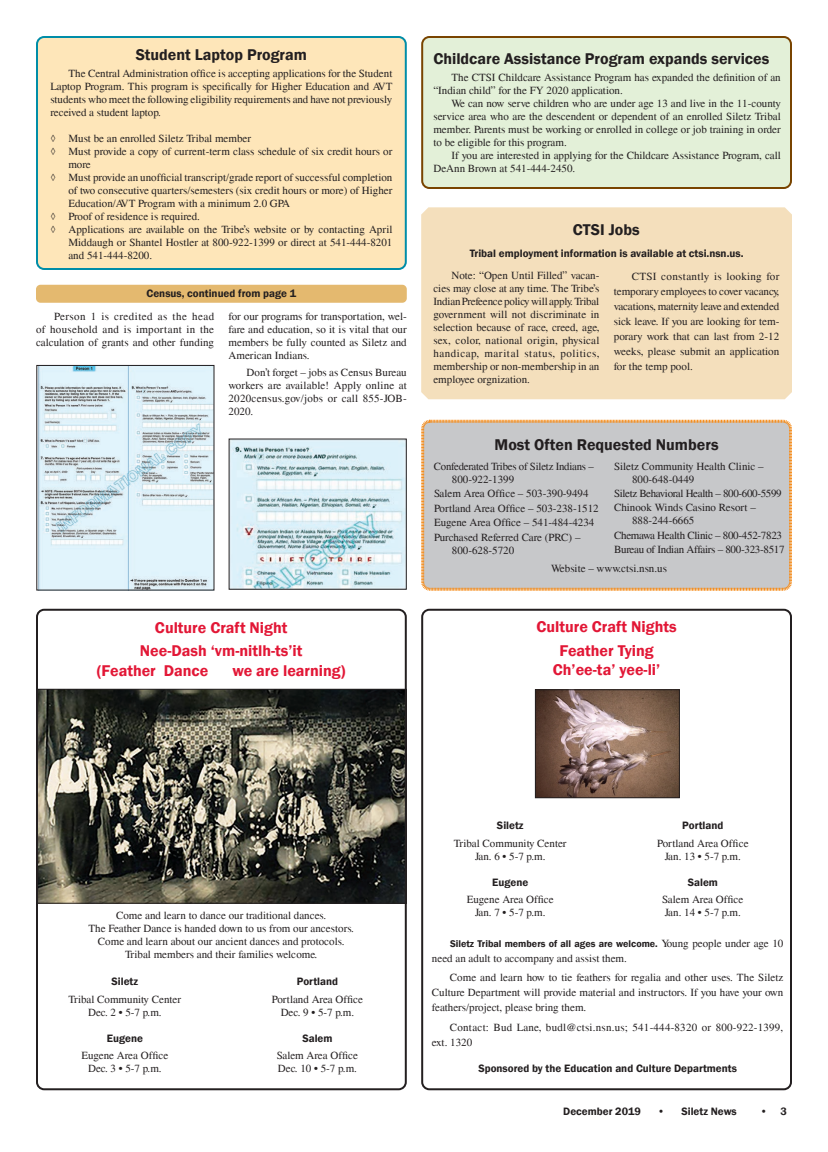
<style>
.page{position:relative;width:828px;height:1152px;background:#fff}
.page>*{position:absolute;margin:0;border:0;box-sizing:border-box;transform-origin:0 0}
.t1{font:600 16px/23.7px "Franklin Gothic";color:#e21736;text-align:center}
.t2{font:600 16px "Franklin Gothic";color:#231f20}
.t3{font:11px/13px "Times S";color:#231f20}
.t4{font:600 11px "Franklin Gothic";color:#231f20}
.t5{font:11px/14.4px "Times S";letter-spacing:-.025em;color:#231f20}
.t6{font:11px/15px "Times S";letter-spacing:.02em;color:#231f20}
.t7{font:11px/14.4px "Times S";letter-spacing:-.03em;color:#231f20}
.t8{font:11px/13px "Times S";letter-spacing:-.02em;color:#231f20}
.t9{font:600 10px "Franklin Gothic";color:#231f20}
.s1{font-family:"Times S";font-weight:400;font-size:11px}
</style>
<div class="page">
<img style="left:39px;top:691px;width:365px;height:211px">
<div style="left:421px;top:207px;width:371px;height:192px;background:#f4dfbc"></div>
<div style="left:421px;top:419px;width:371px;height:172px;background:#c7c8ca"></div>
<div style="left:36px;top:609px;width:371px;height:481px;border:2px solid #231f20;border-radius:7px"></div>
<img style="left:537px;top:691px;width:141px;height:105px">
<div style="left:535px;top:689px;width:145px;height:109px;border:1px solid #231f20"></div>
<div style="left:421px;top:609px;width:371px;height:481px;border:2px solid #231f20;border-radius:7px"></div>
<div style="left:37px;top:37px;width:369px;height:232px;background:#fee6b9;border-radius:7px"></div>
<div style="left:36px;top:36px;width:371px;height:234px;border:2px solid #008da8;border-radius:7px"></div>
<div style="left:422px;top:37px;width:369px;height:151px;background:#e3f0d8;border-radius:7px"></div>
<div style="left:421px;top:36px;width:371px;height:153px;border:2px solid #794400;border-radius:7px"></div>
<img style="left:38px;top:367px;width:174px;height:222px">
<img style="left:231px;top:441px;width:174px;height:147px">
<div style="left:229px;top:439px;width:178px;height:151px;border:1px solid #231f20"></div>
<div style="left:36px;top:285px;width:371px;height:18px;background:#e4b96f;border-radius:4px"></div>
<h1 class="t2" style="left:136px;top:45px;width:173px">Student Laptop Program</h1>
<p class="t3" style="left:50px;top:67px;width:344px;text-align:justify;text-indent:18px">The Central Administration office is accepting applications for the Student Laptop Program. This program is specifically for Higher Education and AVT students who meet the following eligibility requirements and have not previously received a student laptop.</p>
<p class="t3" style="left:50px;top:132px;width:202px">◊ Must be an enrolled Siletz Tribal member</p>
<p class="t3" style="left:50px;top:145px;width:344px">◊ Must provide a copy of current-term class schedule of six credit hours or</p>
<p class="t3" style="left:68px;top:158px;width:24px">more</p>
<p class="t3" style="left:50px;top:171px;width:344px">◊ Must provide an unofficial transcript/grade report of successful completion</p>
<p class="t3" style="left:68px;top:184px;width:325px">of two consecutive quarters/semesters (six credit hours or more) of Higher</p>
<p class="t3" style="left:68px;top:197px;width:223px">Education/AVT Program with a minimum 2.0 GPA</p>
<p class="t3" style="left:50px;top:210px;width:151px">◊ Proof of residence is required.</p>
<p class="t3" style="left:50px;top:223px;width:344px">◊ Applications are available on the Tribe’s website or by contacting April</p>
<p class="t3" style="left:68px;top:236px;width:326px">Middaugh or Shantel Hostler at 800-922-1399 or direct at 541-444-8201</p>
<p class="t3" style="left:68px;top:249px;width:85px">and 541-444-8200.</p>
<p class="t4" style="left:147px;top:287px;width:151px">Census, continued from page 1</p>
<p class="t3" style="left:36px;top:309px;width:180px;text-align:justify;text-indent:18px">Person 1 is credited as the head of household and is important in the calculation of grants and other funding</p>
<p class="t3" style="left:229px;top:309px;width:180px;text-align:justify">for our programs for transportation, wel&shy;fare and education, so it is vital that our members be fully counted as Siletz and American Indians.</p>
<p class="t3" style="left:229px;top:366px;width:180px;text-align:justify;text-indent:18px">Don’t forget – jobs as Census Bureau workers are available! Apply online at 2020census.gov/jobs or call 855-JOB-2020.</p>
<h1 class="t1" style="left:140px;top:616px;width:164px">Culture Craft Night<br>Nee-Dash ‘vm-nitlh-ts’it</h1>
<h1 class="t1" style="left:97px;top:659px;width:113px">(Feather Dance</h1>
<h1 class="t1" style="left:232px;top:659px;width:115px">we are learning)</h1>
<h1 class="t2" style="left:433px;top:49px;width:337px">Childcare Assistance Program expands services</h1>
<p class="t3" style="left:433px;top:71px;width:349px;text-indent:18px">The CTSI Childcare Assistance Program has expanded the definition of an “Indian child” for the FY 2020 application.</p>
<p class="t3" style="left:433px;top:97px;width:349px;text-align:justify;text-indent:18px">We can now serve children who are under age 13 and live in the 11-county service area who are the descendent or dependent of an enrolled Siletz Tribal member. Parents must be working or enrolled in college or job training in order to be eligible for this program.</p>
<p class="t3" style="left:433px;top:149px;width:349px;text-indent:18px">If you are interested in applying for the Childcare Assistance Program, call<br>DeAnn Brown at 541-444-2450.</p>
<h1 class="t2" style="left:573px;top:220px;width:68px">CTSI Jobs</h1>
<p class="t4" style="left:470px;top:246px;width:275px">Tribal employment information is available at ctsi.nsn.us.</p>
<p class="t3" style="left:433px;top:269px;width:168px;text-align:justify;text-indent:18px">Note: “Open Until Filled” vacan&shy;cies may close at any time. The Tribe’s Indian Prefeence policy will apply. Tribal government will not discriminate in selection because of race, creed, age, sex, color, national origin, physical handicap, marital status, politics, membership or non-membership in an employee orgnization.</p>
<p class="t3" style="left:614px;top:269px;width:167px;line-height:15px;text-align:justify;text-indent:18px">CTSI constantly is looking for temporary employees to cover vacancy, vacations, maternity leave and extended sick leave. If you are looking for tem&shy;porary work that can last from 2-12 weeks, please submit an application for the temp pool.</p>
<h1 class="t2" style="left:495px;top:435px;width:226px">Most Often Requested Numbers</h1>
<p class="t8" style="left:452px;top:460px;width:143px;text-indent:-18px">Confederated Tribes of Siletz Indians –<br>800-922-1399</p>
<p class="t3" style="left:434px;top:486px;width:166px;line-height:14.4px">Salem Area Office – 503-390-9494<br>Portland Area Office – 503-238-1512<br>Eugene Area Office – 541-484-4234<br>Purchased Referred Care (PRC) –</p>
<p class="t3" style="left:452px;top:543px;width:64px">800-628-5720</p>
<p class="t3" style="left:632px;top:459px;width:133px;text-indent:-18px">Siletz Community Health Clinic –<br>800-648-0449</p>
<p class="t7" style="left:614px;top:486px;width:169px">Siletz Behavioral Health – 800-600-5599<br>Chinook Winds Casino Resort –</p>
<p class="t5" style="left:614px;top:514px;width:172px;text-indent:18px">888-244-6665<br>Chemawa Health Clinic – 800-452-7823<br>Bureau of Indian Affairs – 800-323-8517</p>
<p class="t3" style="left:551px;top:562px;width:117px">Website – www.ctsi.nsn.us</p>
<h1 class="t1" style="left:537px;top:615px;width:142px">Culture Craft Nights<br>Feather Tying</h1>
<h1 class="t1" style="left:553px;top:658px;width:109px">Ch’ee-ta’ yee-li’</h1>
<p class="t3" style="left:88px;top:909px;width:267px;text-align:center">Come and learn to dance our traditional dances.<br>The Feather Dance is handed down to us from our ancestors.<br>Come and learn about our ancient dances and protocols.<br>Tribal members and their families welcome.</p>
<p class="t4" style="left:112px;top:975px;width:28px">Siletz</p>
<p class="t3" style="left:69px;top:992px;width:114px;text-align:center">Tribal Community Center<br>Dec. 2 • 5-7 p.m.</p>
<p class="t4" style="left:107px;top:1031px;width:38px">Eugene</p>
<p class="t3" style="left:81px;top:1049px;width:89px;text-align:center">Eugene Area Office<br>Dec. 3 • 5-7 p.m.</p>
<p class="t4" style="left:297px;top:975px;width:43px">Portland</p>
<p class="t3" style="left:272px;top:993px;width:93px;text-align:center">Portland Area Office<br>Dec. 9 • 5-7 p.m.</p>
<p class="t4" style="left:302px;top:1031px;width:32px">Salem</p>
<p class="t3" style="left:277px;top:1049px;width:83px">Salem Area Office<br>Dec. 10 • 5-7 p.m.</p>
<p class="t4" style="left:497px;top:819px;width:28px">Siletz</p>
<p class="t3" style="left:454px;top:837px;width:114px;text-align:center">Tribal Community Center<br>Jan. 6 • 5-7 p.m.</p>
<p class="t4" style="left:492px;top:875px;width:38px">Eugene</p>
<p class="t3" style="left:467px;top:893px;width:89px;text-align:center">Eugene Area Office<br>Jan. 7 • 5-7 p.m.</p>
<p class="t4" style="left:682px;top:819px;width:43px">Portland</p>
<p class="t3" style="left:657px;top:837px;width:93px;text-align:center">Portland Area Office<br>Jan. 13 • 5-7 p.m.</p>
<p class="t4" style="left:688px;top:875px;width:32px">Salem</p>
<p class="t3" style="left:662px;top:893px;width:83px">Salem Area Office<br>Jan. 14 • 5-7 p.m.</p>
<p class="t9" style="left:450px;top:937px;width:335px">Siletz Tribal members of all ages are welcome. <span class="s1">Young people under age 10</span></p>
<p class="t3" style="left:450px;top:948px;width:335px;line-height:19.5px;text-indent:-18px">need an adult to accompany and assist them.<br>Come and learn how to tie feathers for regalia and other uses. The Siletz</p>
<p class="t3" style="left:432px;top:985px;width:353px;line-height:15px">Culture Department will provide material and instructors. If you have your own feathers/project, please bring them.</p>
<p class="t6" style="left:432px;top:1020px;width:353px;text-indent:18px">Contact: Bud Lane, budl@ctsi.nsn.us; 541-444-8320 or 800-922-1399, ext. 1320</p>
<p class="t4" style="left:478px;top:1061px;width:260px">Sponsored by the Education and Culture Departments</p>
<p class="t4" style="left:563px;top:1105px;width:79px">December 2019</p>
<p class="t4" style="left:658px;top:1105px;width:81px">• Siletz News</p>
<p class="t4" style="left:760px;top:1105px;width:28px">• 3</p>
</div>
